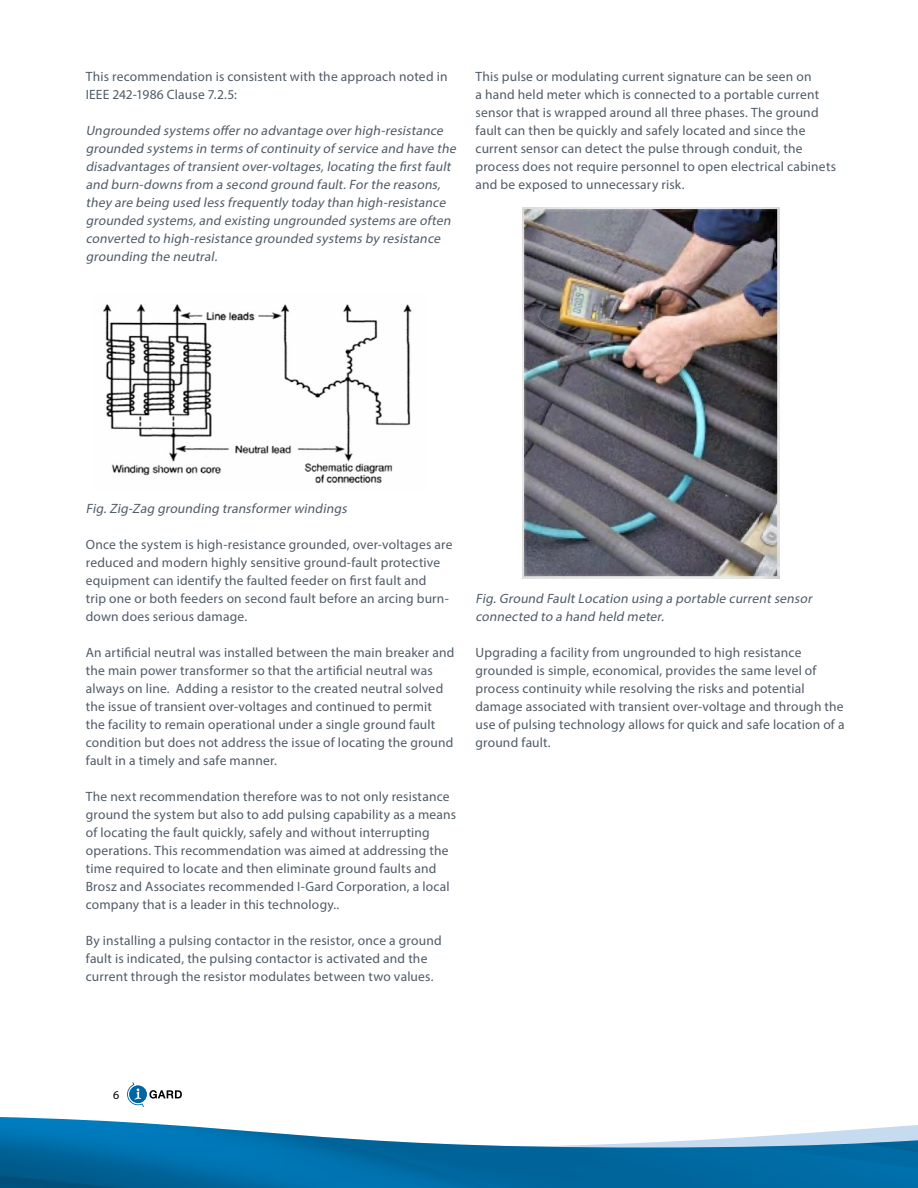
<style>
.page{position:relative;width:918px;height:1188px;background:#fff}
.page>*{position:absolute;margin:0;border:0;box-sizing:border-box;transform-origin:0 0}
.t1{font:13.5px/18px "Myriad Pro";letter-spacing:.015em;color:#515b67}
.t2{font:italic 13.5px/18px "Myriad Pro";letter-spacing:.02em;color:#515b67}
.t3{font:12px "Myriad Pro";color:#000}
</style>
<div class="page">
<svg style="left:127px;top:1082px;width:55px;height:25px"></svg>
<img style="left:0;top:1117px;width:918px;height:71px">
<img style="left:103px;top:304px;width:309px;height:180px">
<img style="left:523px;top:207px;width:257px;height:372px">
<p class="t1" style="left:86px;top:67px;width:363px">This recommendation is consistent with the approach noted in<br>IEEE 242-1986 Clause 7.2.5:</p>
<p class="t2" style="left:86px;top:121px;width:375px">Ungrounded systems offerno advantage overhigh-resistance grounded systems in terms of continuity of service and have the disadvantages of transientover-voltages,locating the firstfault and burn-downs from a second ground fault.Forthe reasons, they are being used less frequently today than high-resistance grounded systems,and existing ungrounded systems are often converted to high-resistance grounded systems by resistance grounding the neutral.</p>
<p class="t1" style="left:476px;top:67px;width:362px">This pulse or modulating current signature can be seen on<br>a hand held meter which is connected to a portable current sensor that is wrapped around all three phases. The ground fault can then be quickly and safely located and since the current sensor can detect the pulse through conduit, the process does not require personnel to open electrical cabinets and be exposed to unnecessary risk.</p>
<p class="t2" style="left:86px;top:499px;width:265px">Fig.Zig-Zag grounding transformerwindings</p>
<p class="t1" style="left:86px;top:535px;width:368px">Once the system is high-resistance grounded, over-voltages are reduced and modern highly sensitive ground-fault protective equipment can identify the faulted feeder on first fault and<br>trip one or both feeders on second fault before an arcing burn&shy;down does serious damage.</p>
<p class="t1" style="left:86px;top:643px;width:370px">An artificial neutral was installed between the main breaker and the main power transformer so that the artificial neutral was always on line. Adding a resistor to the created neutral solved the issue of transient over-voltages and continued to permit the facility to remain operational under a single ground fault condition but does not address the issue of locating the ground fault in a timely and safe manner.</p>
<p class="t1" style="left:86px;top:787px;width:372px">The next recommendation therefore was to not only resistance ground the system but also to add pulsing capability as a means of locating the fault quickly, safely and without interrupting operations. This recommendation was aimed at addressing the time required to locate and then eliminate ground faults and Brosz and Associates recommended I-Gard Corporation, a local company that is a leader in this technology..</p>
<p class="t1" style="left:86px;top:931px;width:357px">By installing a pulsing contactor in the resistor, once a ground fault is indicated, the pulsing contactor is activated and the current through the resistor modulates between two values.</p>
<p class="t2" style="left:475px;top:589px;width:341px">Fig.Ground FaultLocation using a portable currentsensor connected to a hand held meter.</p>
<p class="t1" style="left:476px;top:643px;width:371px">Upgrading a facility from ungrounded to high resistance grounded is simple, economical, provides the same level of process continuity while resolving the risks and potential damage associated with transient over-voltage and through the use of pulsing technology allows for quick and safe location of a ground fault.</p>
<p class="t3" style="left:113px;top:1088px;width:8px">6</p>
</div>
